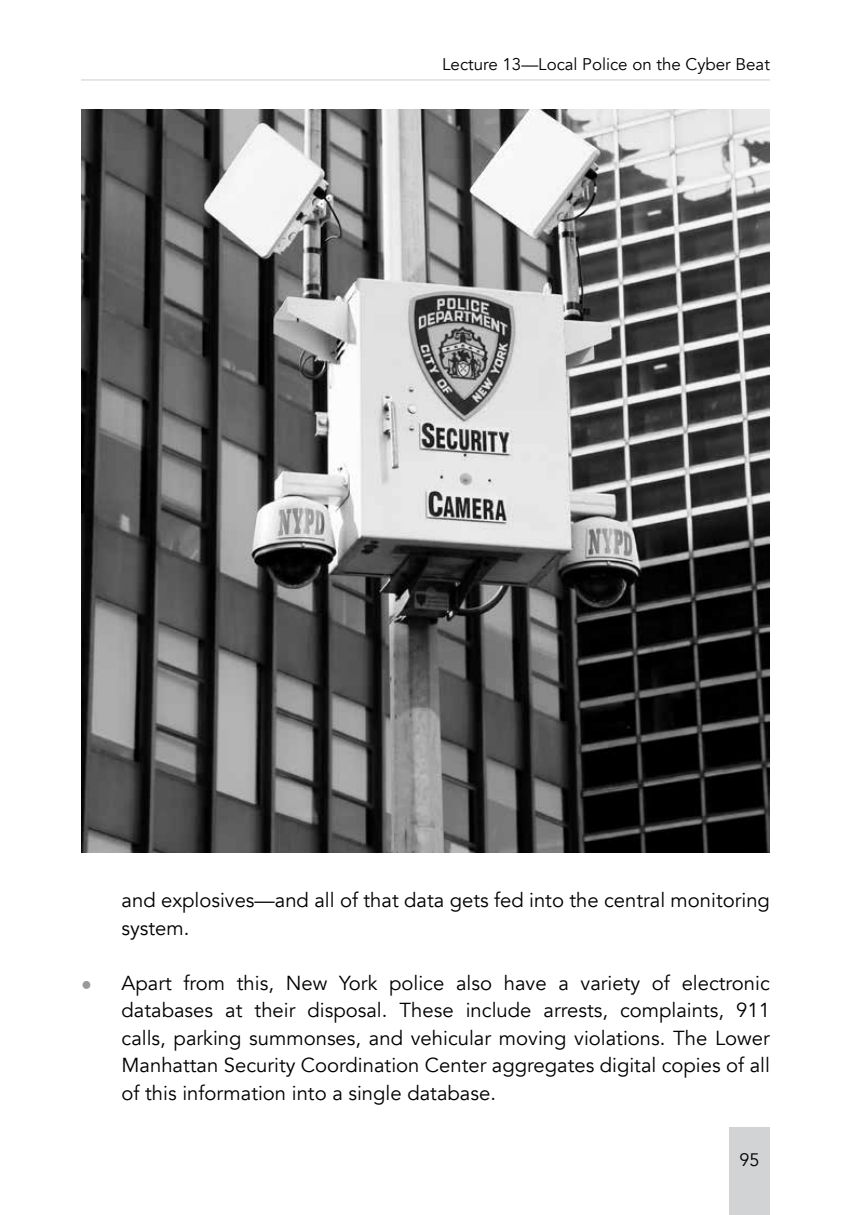
<style>
.page{position:relative;width:851px;height:1215px;background:#fff}
.page>*{position:absolute;margin:0;border:0;box-sizing:border-box;transform-origin:0 0}
.t1{font:20.25px/27.4px "Avenir";color:#000}
.t2{font:18px "Avenir";color:#000}
.t3{font:16.88px "Avenir";color:#000}
.s1{font-family:"Times New Roman";font-size:18px;color:#999}
</style>
<div class="page">
<hr style="left:81px;top:79px;width:689px;height:2px;background:#d1d3d4">
<div style="left:729px;top:1128px;width:41px;height:87px;background:#d1d3d4"></div>
<img style="left:81px;top:110px;width:689px;height:742px">
<p class="t3" style="left:442px;top:55px;width:329px">Lecture 13—Local Police on the Cyber Beat</p>
<p class="t1" style="left:122px;top:887px;width:650px">and explosives—and all of that data gets fed into the central monitoring system.</p>
<p class="t1" style="left:122px;top:969px;width:650px;text-align:justify;text-indent:-40px"><span class="s1">●</span> Apart from this, New York police also have a variety of electronic databases at their disposal. These include arrests, complaints, 911 calls, parking summonses, and vehicular moving violations. The Lower Manhattan Security Coordination Center aggregates digital copies of all of this information into a single database.</p>
<p class="t2" style="left:739px;top:1149px;width:22px">95</p>
</div>
